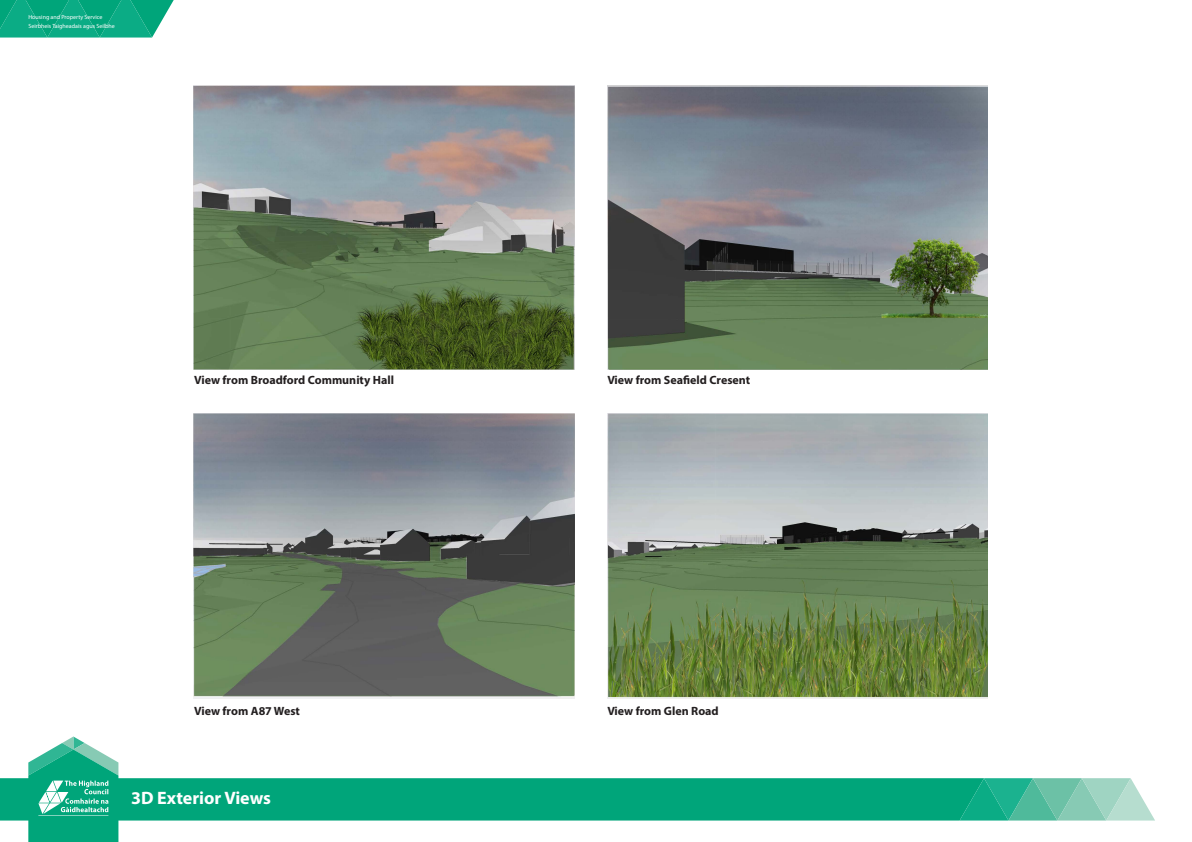
<style>
.page{position:relative;width:1192px;height:842px;background:#fff}
.page>*{position:absolute;margin:0;border:0;box-sizing:border-box;transform-origin:0 0}
.Footer_-_Main_Title{font:700 18px "Myriad Pro";color:#fff}
.Standard_Bold_text{font:700 12px "Myriad Pro";color:#231f20}
.t1{font:6px/9.6px "Myriad Pro";color:#fff}
</style>
<div class="page">
<div style="left:0;top:778px;width:960px;height:42px;background:#00a57a"></div>
<svg style="left:960px;top:778px;width:195px;height:42px;background:#69c5ab"></svg>
<svg style="left:28px;top:736px;width:90px;height:106px"></svg>
<svg style="left:0;top:0;width:174px;height:38px;background:#1aaf8a"></svg>
<img style="left:193px;top:85px;width:381px;height:285px">
<img style="left:607px;top:85px;width:381px;height:285px">
<img style="left:193px;top:413px;width:381px;height:285px">
<img style="left:607px;top:413px;width:381px;height:285px">
<p class="t1" style="left:28px;top:12px;width:88px">Housing and Property Service<br>Seirbheis Taigheadais agus Seilbhe</p>
<p class="Standard_Bold_text" style="left:194px;top:372px;width:201px">View from Broadford Community Hall</p>
<p class="Standard_Bold_text" style="left:607px;top:372px;width:144px">View from Seafield Cresent</p>
<p class="Standard_Bold_text" style="left:194px;top:703px;width:107px">View from A87 West</p>
<p class="Standard_Bold_text" style="left:607px;top:703px;width:113px">View from Glen Road</p>
<p class="Footer_-_Main_Title" style="left:131px;top:786px;width:141px">3D Exterior Views</p>
</div>
